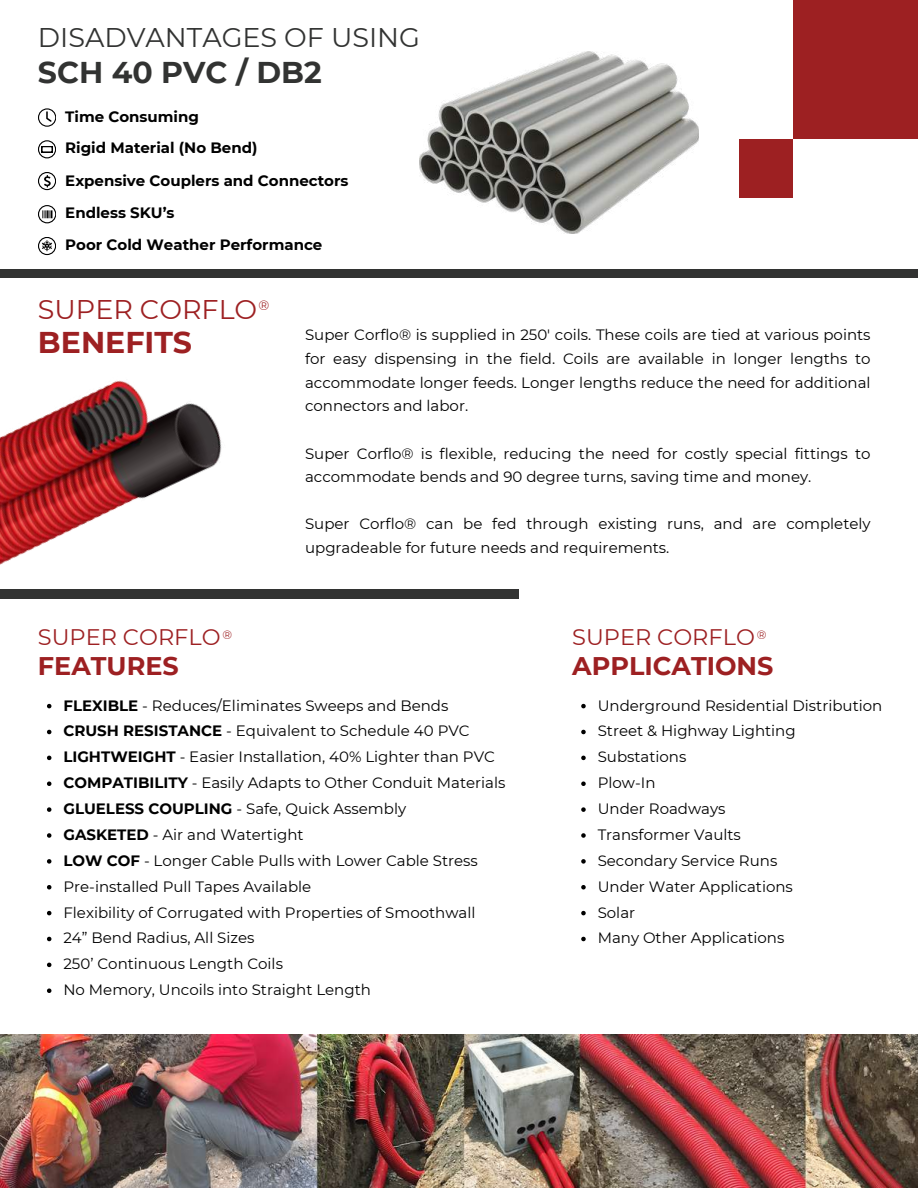
<style>
.page{position:relative;width:918px;height:1188px;background:#fff}
.page>*{position:absolute;margin:0;border:0;box-sizing:border-box;transform-origin:0 0}
.t1{font:700 30px "Montserrat";color:#323332}
.t2{font:700 30px "Montserrat";color:#9d2022}
.t3{font:27px "Montserrat";color:#323332}
.t4{font:27px "Montserrat";color:#9d2022}
.t5{font:700 25.5px "Montserrat";color:#9d2022}
.t6{font:22.5px "Montserrat";color:#9d2022}
.t7{font:15px/25.8px "Montserrat";color:#000}
.t8{font:700 15px "Montserrat";color:#000}
.t9{font:13.5px "Montserrat";color:#9d2022}
.s1{font-weight:700}
</style>
<div class="page">
<div style="left:0;top:269px;width:918px;height:9px;background:#323332"></div>
<img style="left:419px;top:51px;width:280px;height:183px">
<div style="left:0;top:589px;width:519px;height:10px;background:#323332"></div>
<img style="left:0;top:1034px;width:918px;height:154px">
<div style="left:793px;top:0;width:125px;height:139px;background:#9d2022"></div>
<div style="left:739px;top:139px;width:54px;height:59px;background:#9d2022"></div>
<img style="left:0;top:380px;width:222px;height:185px">
<svg style="left:47px;top:704px;width:4px;height:4px"></svg>
<svg style="left:47px;top:730px;width:4px;height:4px"></svg>
<svg style="left:47px;top:756px;width:4px;height:4px"></svg>
<svg style="left:47px;top:781px;width:4px;height:5px"></svg>
<svg style="left:47px;top:807px;width:4px;height:5px"></svg>
<svg style="left:47px;top:833px;width:4px;height:5px"></svg>
<svg style="left:47px;top:859px;width:4px;height:5px"></svg>
<svg style="left:47px;top:885px;width:4px;height:4px"></svg>
<svg style="left:47px;top:911px;width:4px;height:4px"></svg>
<svg style="left:47px;top:937px;width:4px;height:4px"></svg>
<svg style="left:47px;top:963px;width:4px;height:4px"></svg>
<svg style="left:47px;top:988px;width:4px;height:5px"></svg>
<svg style="left:581px;top:704px;width:5px;height:4px"></svg>
<svg style="left:581px;top:730px;width:5px;height:4px"></svg>
<svg style="left:581px;top:756px;width:5px;height:4px"></svg>
<svg style="left:581px;top:781px;width:5px;height:5px"></svg>
<svg style="left:581px;top:807px;width:5px;height:5px"></svg>
<svg style="left:581px;top:833px;width:5px;height:5px"></svg>
<svg style="left:581px;top:859px;width:5px;height:5px"></svg>
<svg style="left:581px;top:885px;width:5px;height:4px"></svg>
<svg style="left:581px;top:911px;width:5px;height:4px"></svg>
<svg style="left:581px;top:937px;width:5px;height:4px"></svg>
<svg style="left:38px;top:109px;width:18px;height:18px"></svg>
<svg style="left:38px;top:172px;width:18px;height:18px"></svg>
<svg style="left:38px;top:140px;width:18px;height:18px"></svg>
<svg style="left:38px;top:237px;width:18px;height:18px"></svg>
<svg style="left:38px;top:205px;width:18px;height:18px"></svg>
<h2 class="t3" style="left:38px;top:21px;width:384px">DISADVANTAGES OF USING</h2>
<h1 class="t1" style="left:38px;top:54px;width:285px">SCH 40 PVC / DB2</h1>
<p class="t8" style="left:65px;top:107px;width:135px">Time Consuming</p>
<p class="t8" style="left:65px;top:139px;width:194px">Rigid Material (No Bend)</p>
<p class="t8" style="left:65px;top:171px;width:285px">Expensive Couplers and Connectors</p>
<p class="t8" style="left:65px;top:204px;width:111px">Endless SKU’s</p>
<p class="t8" style="left:65px;top:235px;width:259px">Poor Cold Weather Performance</p>
<h2 class="t4" style="left:38px;top:293px;width:221px">SUPER CORFLO</h2>
<h1 class="t2" style="left:38px;top:324px;width:156px">BENEFITS</h1>
<p class="t9" style="left:258px;top:297px;width:12px">®</p>
<p class="t7" style="left:305px;top:323px;width:567px;line-height:23.7px;text-align:justify">Super Corflo® is supplied in 250′ coils. These coils are tied at various points for easy dispensing in the field. Coils are available in longer lengths to accommodate longer feeds. Longer lengths reduce the need for additional connectors and labor.</p>
<p class="t7" style="left:305px;top:441px;width:567px;line-height:23.7px">Super Corflo® is flexible, reducing the need for costly special fittings to accommodate bends and 90 degree turns, saving time and money.</p>
<p class="t7" style="left:305px;top:512px;width:567px;line-height:23.7px">Super Corflo® can be fed through existing runs, and are completely upgradeable for future needs and requirements.</p>
<h3 class="t6" style="left:38px;top:623px;width:196px">SUPER CORFLO<sup>®</sup></h3>
<h3 class="t6" style="left:572px;top:623px;width:196px">SUPER CORFLO<sup>®</sup></h3>
<h3 class="t5" style="left:38px;top:650px;width:142px">FEATURES</h3>
<p class="t7" style="left:63px;top:692px;width:444px"><span class="s1">FLEXIBLE</span> - Reduces/Eliminates Sweeps and Bends <span class="s1">CRUSH RESISTANCE</span> - Equivalent to Schedule 40 PVC <span class="s1">LIGHTWEIGHT</span> - Easier Installation, 40% Lighter than PVC <span class="s1">COMPATIBILITY</span> - Easily Adapts to Other Conduit Materials <span class="s1">GLUELESS COUPLING</span> - Safe, Quick Assembly<br><span class="s1">GASKETED</span> - Air and Watertight<br><span class="s1">LOW COF</span> - Longer Cable Pulls with Lower Cable Stress Pre-installed Pull Tapes Available<br>Flexibility of Corrugated with Properties of Smoothwall<br>24” Bend Radius, All Sizes<br>250’ Continuous Length Coils<br>No Memory, Uncoils into Straight Length</p>
<h3 class="t5" style="left:572px;top:650px;width:203px">APPLICATIONS</h3>
<p class="t7" style="left:598px;top:692px;width:286px">Underground Residential Distribution<br>Street &amp; Highway Lighting<br>Substations<br>Plow-In<br>Under Roadways<br>Transformer Vaults<br>Secondary Service Runs<br>Under Water Applications<br>Solar<br>Many Other Applications</p>
</div>
